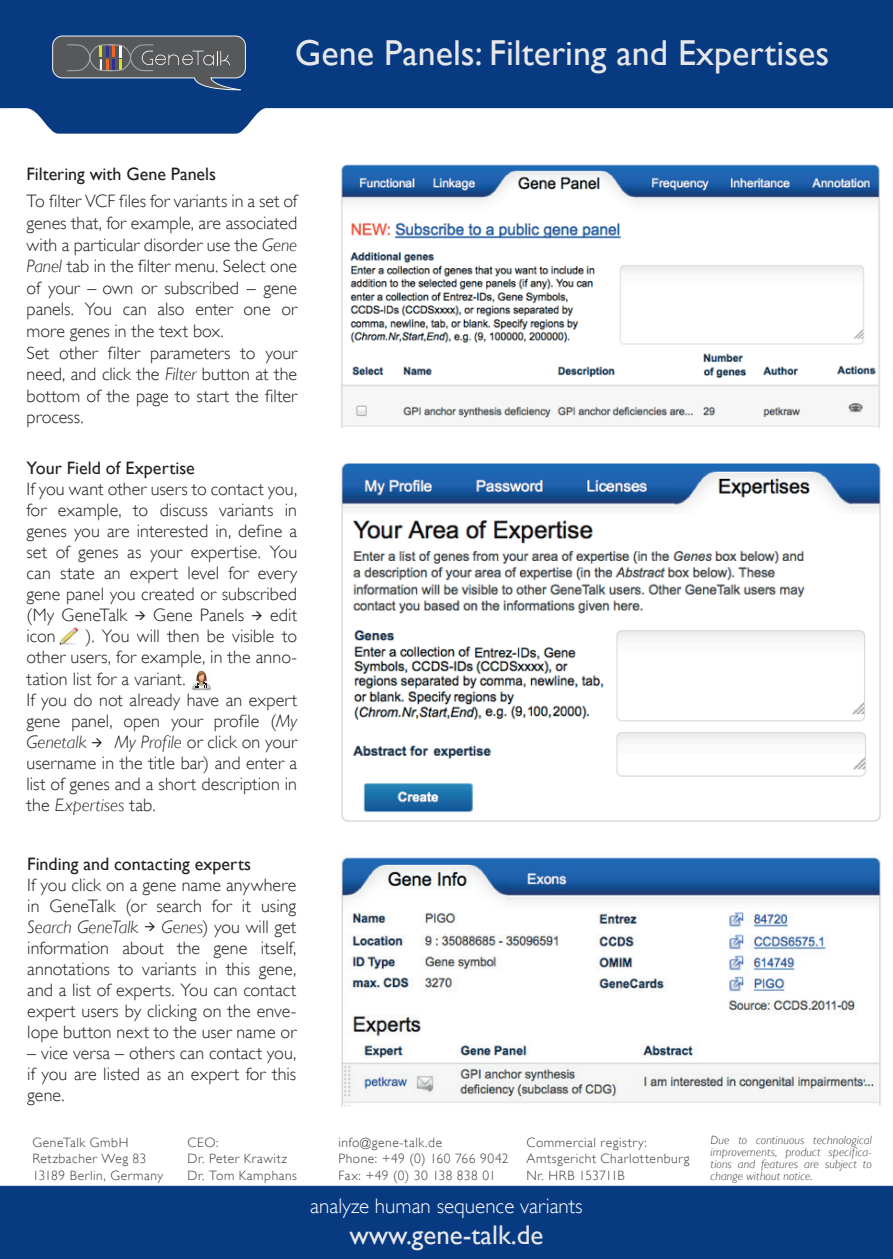
<style>
.page{position:relative;width:893px;height:1259px;background:#fff}
.page>*{position:absolute;margin:0;border:0;box-sizing:border-box;transform-origin:0 0}
.t1{font:36px "Gill Sans";color:#e6e7e9}
.t2{font:27px "Gill Sans";color:#e6e7e9}
.t3{font:300 21px "Gill Sans";color:#fff}
.t4{font:300 18px/21px "Gill Sans";color:#231f20;text-align:justify}
.t5{font:18px "Gill Sans";color:#231f20}
.t6{font:300 13.5px/16.5px "Gill Sans";letter-spacing:.04em;color:#3e3e3f}
.t7{font:italic 300 12px/12px "Gill Sans";letter-spacing:.01em;color:#3e3e3f;text-align:justify}
.s1{font-style:italic}
</style>
<div class="page">
<svg style="left:0;top:0;width:893px;height:134px;fill:#083a82"></svg>
<svg style="left:52px;top:35px;width:194px;height:56px"></svg>
<div style="left:0;top:1185px;width:893px;height:74px;background:#083a82"></div>
<img style="left:341px;top:164px;width:539px;height:264px">
<img style="left:341px;top:463px;width:540px;height:359px">
<img style="left:191px;top:670px;width:21px;height:21px">
<svg style="left:195px;top:682px;width:12px;height:5px"></svg>
<img style="left:59px;top:627px;width:20px;height:18px">
<img style="left:341px;top:854px;width:540px;height:253px">
<h1 class="t1" style="left:295px;top:32px;width:536px">Gene Panels: Filtering and Expertises</h1>
<p class="t5" style="left:27px;top:164px;width:191px">Filtering with Gene Panels</p>
<p class="t4" style="left:27px;top:190px;width:272px;line-height:21.6px;text-align:left">To filter VCF files for variants in a set of genes that, for example, are associated with a particular disorder use the <span class="s1">Gene Panel</span> tab in the filter menu. Select one of your – own or subscribed – gene panels. You can also enter one or more genes in the text box.<br>Set other filter parameters to your need, and click the <span class="s1">Filter</span> button at the bottom of the page to start the filter process.</p>
<p class="t5" style="left:27px;top:458px;width:170px">Your Field of Expertise</p>
<p class="t4" style="left:27px;top:479px;width:272px">If you want other users to contact you, for example, to discuss variants in genes you are interested in, define a set of genes as your expertise. You can state an expert level for every gene panel you created or subscribed (My GeneTalk → Gene Panels → edit icon</p>
<p class="t4" style="left:27px;top:626px;width:272px;text-align:left;text-indent:59px">). You will then be visible to other users, for example, in the anno&shy;tation list for a variant.<br>If you do not already have an expert gene panel, open your profile (<span class="s1">My<br>Genetalk</span> → <span class="s1">My Profile</span> or click on your username in the title bar) and enter a list of genes and a short description in the <span class="s1">Expertises</span> tab.</p>
<p class="t5" style="left:27px;top:853px;width:225px">Finding and contacting experts</p>
<p class="t4" style="left:27px;top:874px;width:271px">If you click on a gene name anywhere in GeneTalk (or search for it using <span class="s1">Search GeneTalk</span> → <span class="s1">Genes</span>) you will get information about the gene itself, annotations to variants in this gene, and a list of experts. You can contact expert users by clicking on the enve&shy;lope button next to the user name or</p>
<p class="t4" style="left:27px;top:1042px;width:270px">– vice versa – others can contact you, if you are listed as an expert for this gene.</p>
<p class="t6" style="left:32px;top:1134px;width:132px">GeneTalk GmbH<br>Retzbacher Weg 83<br>13189 Berlin, Germany</p>
<p class="t6" style="left:188px;top:1134px;width:111px">CEO:<br>Dr. Peter Krawitz<br>Dr. Tom Kamphans</p>
<p class="t6" style="left:338px;top:1134px;width:172px">info@gene-talk.de<br>Phone: +49 (0) 160 766 9042<br>Fax: +49 (0) 30 138 838 01</p>
<p class="t6" style="left:526px;top:1134px;width:165px">Commercial registry:<br>Amtsgericht Charlottenburg<br>Nr. HRB 153711B</p>
<p class="t7" style="left:711px;top:1134px;width:163px">Due to continuous technological improvements, product specifica&shy;tions and features are subject to change without notice.</p>
<p class="t3" style="left:310px;top:1194px;width:274px">analyze human sequence variants</p>
<h2 class="t2" style="left:349px;top:1219px;width:196px">www.gene-talk.de</h2>
</div>
